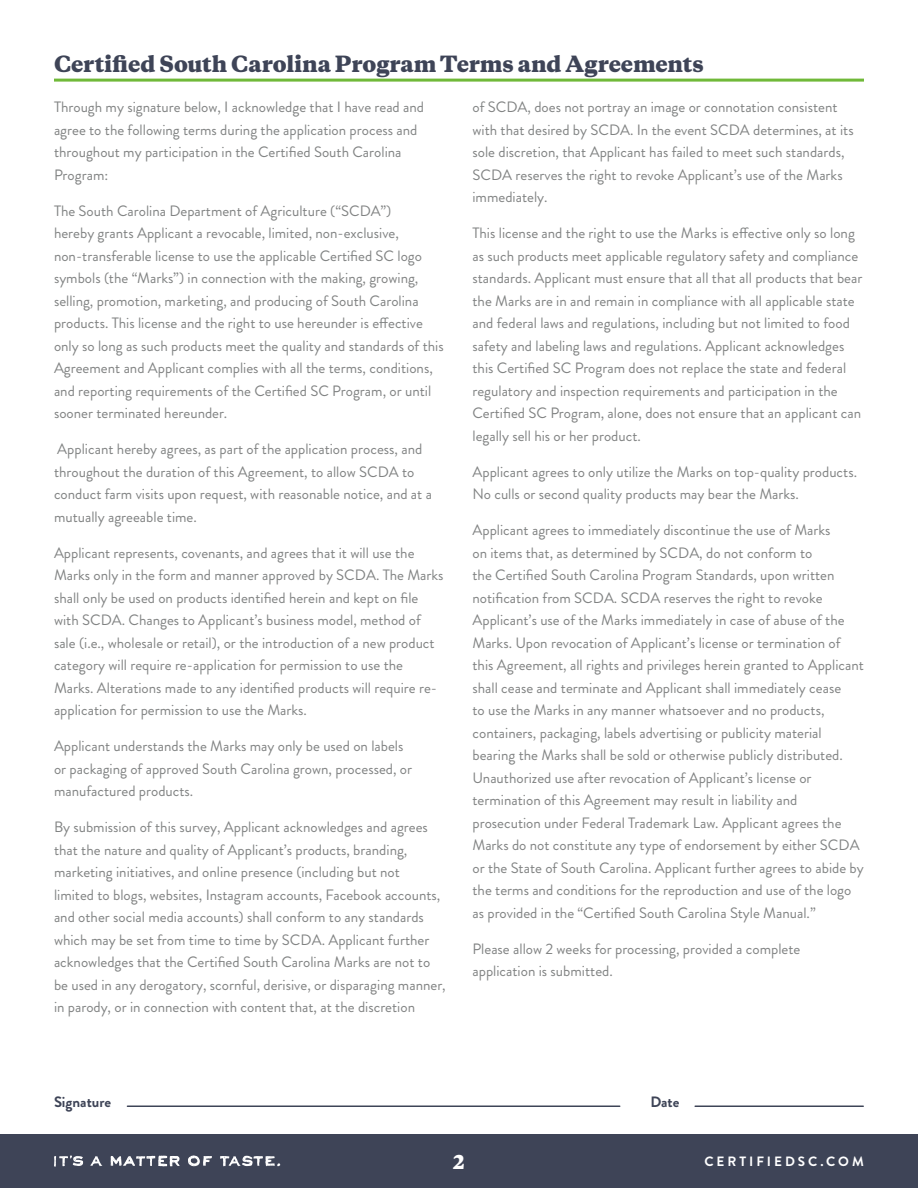
<style>
.page{position:relative;width:918px;height:1188px;background:#fff}
.page>*{position:absolute;margin:0;border:0;box-sizing:border-box;transform-origin:0 0}
.t1{font:800 21px "Copernicus";color:#3e4457}
.t2{font:800 18px "Copernicus";color:#fff}
.t3{font:15px/22.5px "Brandon Grotesque";color:#818383}
.t4{font:700 15px "Brandon Grotesque";color:#3e4457}
.t5{font:700 13.5px "Brandon Grotesque";letter-spacing:.22em;color:#fff}
</style>
<div class="page">
<div style="left:0;top:1134px;width:918px;height:54px;background:#3e4457"></div>
<svg style="left:188px;top:1156px;width:24px;height:10px"></svg>
<svg style="left:111px;top:1156px;width:69px;height:11px"></svg>
<svg style="left:90px;top:1156px;width:12px;height:10px"></svg>
<svg style="left:220px;top:1156px;width:60px;height:10px"></svg>
<svg style="left:54px;top:1155px;width:29px;height:12px"></svg>
<hr style="left:54px;top:79px;width:810px;height:3px;background:#70b939">
<hr style="left:695px;top:1106px;width:168px;height:1px;background:#3e4457">
<hr style="left:127px;top:1106px;width:493px;height:1px;background:#3e4457">
<h1 class="t1" style="left:54px;top:50px;width:651px">Certified South Carolina Program Terms and Agreements</h1>
<p class="t3" style="left:54px;top:96px;width:372px">Through my signature below, I acknowledge that I have read and agree to the following terms during the application process and throughout my participation in the Certified South Carolina Program:</p>
<p class="t3" style="left:54px;top:200px;width:391px">The South Carolina Department of Agriculture (“SCDA”)<br>hereby grants Applicant a revocable, limited, non-exclusive, non-transferable license to use the applicable Certified SC logo symbols (the “Marks”) in connection with the making, growing, selling, promotion, marketing, and producing of South Carolina products. This license and the right to use hereunder is effective only so long as such products meet the quality and standards of this Agreement and Applicant complies with all the terms, conditions, and reporting requirements of the Certified SC Program, or until sooner terminated hereunder.</p>
<p class="t3" style="left:54px;top:438px;width:380px">Applicant hereby agrees, as part of the application process, and throughout the duration of this Agreement, to allow SCDA to conduct farm visits upon request, with reasonable notice, and at a mutually agreeable time.</p>
<p class="t3" style="left:54px;top:542px;width:391px">Applicant represents, covenants, and agrees that it will use the Marks only in the form and manner approved by SCDA. The Marks shall only be used on products identified herein and kept on file with SCDA. Changes to Applicant’s business model, method of sale (i.e., wholesale or retail), or the introduction of a new product category will require re-application for permission to use the Marks. Alterations made to any identified products will require re&shy;application for permission to use the Marks.</p>
<p class="t3" style="left:54px;top:735px;width:360px">Applicant understands the Marks may only be used on labels or packaging of approved South Carolina grown, processed, or manufactured products.</p>
<p class="t3" style="left:54px;top:816px;width:393px">By submission of this survey, Applicant acknowledges and agrees that the nature and quality of Applicant’s products, branding, marketing initiatives, and online presence (including but not<br>limited to blogs, websites, Instagram accounts, Facebook accounts, and other social media accounts) shall conform to any standards which may be set from time to time by SCDA. Applicant further acknowledges that the Certified South Carolina Marks are not to be used in any derogatory, scornful, derisive, or disparaging manner, in parody, or in connection with content that, at the discretion</p>
<p class="t3" style="left:473px;top:96px;width:383px">of SCDA, does not portray an image or connotation consistent with that desired by SCDA. In the event SCDA determines, at its sole discretion, that Applicant has failed to meet such standards, SCDA reserves the right to revoke Applicant’s use of the Marks immediately.</p>
<p class="t3" style="left:473px;top:222px;width:391px">This license and the right to use the Marks is effective only so long as such products meet applicable regulatory safety and compliance standards. Applicant must ensure that all that all products that bear the Marks are in and remain in compliance with all applicable state and federal laws and regulations, including but not limited to food safety and labeling laws and regulations. Applicant acknowledges this Certified SC Program does not replace the state and federal regulatory and inspection requirements and participation in the Certified SC Program, alone, does not ensure that an applicant can legally sell his or her product.</p>
<p class="t3" style="left:473px;top:461px;width:386px">Applicant agrees to only utilize the Marks on top-quality products.<br>No culls or second quality products may bear the Marks.</p>
<p class="t3" style="left:473px;top:519px;width:393px">Applicant agrees to immediately discontinue the use of Marks<br>on items that, as determined by SCDA, do not conform to<br>the Certified South Carolina Program Standards, upon written notification from SCDA. SCDA reserves the right to revoke Applicant’s use of the Marks immediately in case of abuse of the Marks. Upon revocation of Applicant’s license or termination of this Agreement, all rights and privileges herein granted to Applicant shall cease and terminate and Applicant shall immediately cease<br>to use the Marks in any manner whatsoever and no products, containers, packaging, labels advertising or publicity material bearing the Marks shall be sold or otherwise publicly distributed.<br>Unauthorized use after revocation of Applicant’s license or termination of this Agreement may result in liability and prosecution under Federal Trademark Law. Applicant agrees the Marks do not constitute any type of endorsement by either SCDA or the State of South Carolina. Applicant further agrees to abide by the terms and conditions for the reproduction and use of the logo as provided in the “Certified South Carolina Style Manual.”</p>
<p class="t3" style="left:473px;top:938px;width:329px">Please allow 2 weeks for processing, provided a complete application is submitted.</p>
<p class="t4" style="left:54px;top:1091px;width:59px">Signature</p>
<p class="t4" style="left:650px;top:1091px;width:31px">Date</p>
<p class="t2" style="left:453px;top:1150px;width:14px">2</p>
<p class="t5" style="left:704px;top:1152px;width:161px">CERTIFIEDSC.COM</p>
</div>
